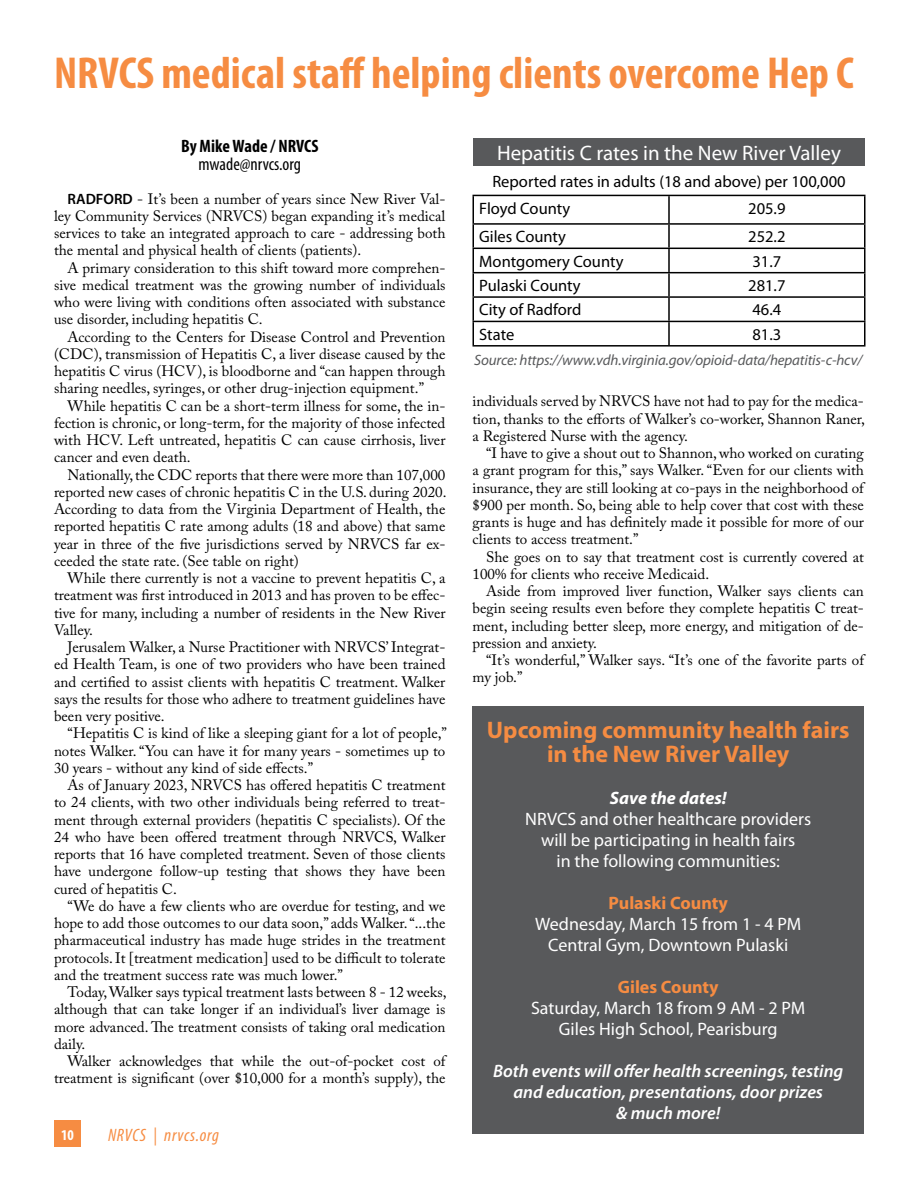
<style>
.page{position:relative;width:918px;height:1188px;background:#fff}
.page>*{position:absolute;margin:0;border:0;box-sizing:border-box;transform-origin:0 0}
.t1{font:700 condensed 45px "Myriad Pro";color:#f68c42}
.t2{font:700 24px/24px "Myriad Pro";color:#f68c42;text-align:center}
.t3{font:21px "Myriad Pro";color:#fff}
.t4{font:18px/21px "Myriad Pro";color:#fff;text-align:center}
.t5{font:italic 600 18px/21px "Myriad Pro";color:#fff;text-align:center}
.t6{font:700 18px "Myriad Pro";color:#f68c42}
.t7{font:700 condensed 18px "Myriad Pro";color:#000}
.t8{font:italic condensed 18px "Myriad Pro";letter-spacing:.04em;color:#f68c42}
.t9{font:condensed 18px "Myriad Pro";color:#000}
.t10{font:italic 700 18px "Myriad Pro";color:#fff}
.t11{font:16.5px/26.8px "Myriad Pro";color:#000}
.t12{font:15px/17.2px "Adobe Caslon Pro";color:#000;text-align:justify}
.t13{font:italic 15px "Myriad Pro";letter-spacing:-.01em;color:#58595b}
.t14{font:700 condensed 15px "Myriad Pro";color:#fff}
.s1{font-family:"Myriad Pro";font-weight:600}
</style>
<div class="page">
<div style="left:54px;top:1120px;width:27px;height:28px;background:#f68c42"></div>
<div style="left:472px;top:706px;width:392px;height:428px;background:#58595b"></div>
<div style="left:473px;top:138px;width:392px;height:28px;background:#58595b"></div>
<hr style="left:668px;top:196px;width:2px;height:27px;background:#000">
<hr style="left:472px;top:223px;width:197px;height:2px;background:#000">
<hr style="left:472px;top:225px;width:2px;height:23px;background:#000">
<hr style="left:669px;top:223px;width:197px;height:2px;background:#000">
<hr style="left:668px;top:225px;width:2px;height:23px;background:#000">
<hr style="left:864px;top:225px;width:2px;height:23px;background:#000">
<hr style="left:472px;top:248px;width:197px;height:1px;background:#000">
<hr style="left:472px;top:249px;width:2px;height:23px;background:#000">
<hr style="left:669px;top:248px;width:197px;height:1px;background:#000">
<hr style="left:668px;top:249px;width:2px;height:23px;background:#000">
<hr style="left:864px;top:249px;width:2px;height:23px;background:#000">
<hr style="left:472px;top:272px;width:197px;height:1px;background:#000">
<hr style="left:472px;top:273px;width:2px;height:23px;background:#000">
<hr style="left:669px;top:272px;width:197px;height:1px;background:#000">
<hr style="left:668px;top:273px;width:2px;height:23px;background:#000">
<hr style="left:864px;top:273px;width:2px;height:23px;background:#000">
<hr style="left:472px;top:296px;width:197px;height:2px;background:#000">
<hr style="left:472px;top:298px;width:2px;height:23px;background:#000">
<hr style="left:669px;top:296px;width:197px;height:2px;background:#000">
<hr style="left:668px;top:298px;width:2px;height:23px;background:#000">
<hr style="left:864px;top:298px;width:2px;height:23px;background:#000">
<hr style="left:472px;top:321px;width:197px;height:1px;background:#000">
<hr style="left:472px;top:322px;width:2px;height:23px;background:#000">
<hr style="left:669px;top:321px;width:197px;height:1px;background:#000">
<hr style="left:668px;top:322px;width:2px;height:23px;background:#000">
<hr style="left:864px;top:322px;width:2px;height:23px;background:#000">
<hr style="left:472px;top:345px;width:197px;height:2px;background:#000">
<hr style="left:669px;top:345px;width:197px;height:2px;background:#000">
<hr style="left:472px;top:195px;width:197px;height:1px;background:#000">
<hr style="left:472px;top:196px;width:2px;height:27px;background:#000">
<hr style="left:669px;top:195px;width:197px;height:1px;background:#000">
<hr style="left:864px;top:196px;width:2px;height:27px;background:#000">
<h1 class="t1" style="left:54px;top:45px;width:802px">NRVCS medical staff helping clients overcome Hep C</h1>
<p class="t7" style="left:181px;top:135px;width:139px">By Mike Wade / NRVCS</p>
<p class="t9" style="left:199px;top:153px;width:104px">mwade@nrvcs.org</p>
<p class="t12" style="left:54px;top:190px;width:393px;text-indent:14px"><span class="s1">RADFORD</span> - It’s been a number of years since New River Val&shy;ley Community Services (NRVCS) began expanding it’s medical services to take an integrated approach to care - addressing both the mental and physical health of clients (patients).</p>
<p class="t12" style="left:54px;top:259px;width:393px;text-indent:14px">A primary consideration to this shift toward more comprehen&shy;sive medical treatment was the growing number of individuals who were living with conditions often associated with substance use disorder, including hepatitis C.</p>
<p class="t12" style="left:54px;top:328px;width:393px;text-indent:14px">According to the Centers for Disease Control and Prevention (CDC), transmission of Hepatitis C, a liver disease caused by the hepatitis C virus (HCV), is bloodborne and “can happen through sharing needles, syringes, or other drug-injection equipment.”</p>
<p class="t12" style="left:54px;top:397px;width:393px;text-indent:14px">While hepatitis C can be a short-term illness for some, the in&shy;fection is chronic, or long-term, for the majority of those infected with HCV. Left untreated, hepatitis C can cause cirrhosis, liver cancer and even death.</p>
<p class="t12" style="left:54px;top:466px;width:394px;text-indent:14px">Nationally, the CDC reports that there were more than 107,000 reported new cases of chronic hepatitis C in the U.S. during 2020.<br>According to data from the Virginia Department of Health, the reported hepatitis C rate among adults (18 and above) that same year in three of the five jurisdictions served by NRVCS far ex&shy;ceeded the state rate. (See table on right)</p>
<p class="t12" style="left:54px;top:569px;width:393px;text-indent:14px">While there currently is not a vaccine to prevent hepatitis C, a treatment was first introduced in 2013 and has proven to be effec&shy;tive for many, including a number of residents in the New River Valley.</p>
<p class="t12" style="left:54px;top:638px;width:393px;text-indent:14px">Jerusalem Walker, a Nurse Practitioner with NRVCS’ Integrat&shy;ed Health Team, is one of two providers who have been trained and certified to assist clients with hepatitis C treatment. Walker says the results for those who adhere to treatment guidelines have been very positive.</p>
<p class="t12" style="left:54px;top:725px;width:394px;text-indent:14px">“Hepatitis C is kind of like a sleeping giant for a lot of people,” notes Walker. “You can have it for many years - sometimes up to 30 years - without any kind of side effects.”</p>
<p class="t12" style="left:54px;top:776px;width:393px;text-indent:14px">As of January 2023, NRVCS has offered hepatitis C treatment to 24 clients, with two other individuals being referred to treat&shy;ment through external providers (hepatitis C specialists). Of the 24 who have been offered treatment through NRVCS, Walker reports that 16 have completed treatment. Seven of those clients have undergone follow-up testing that shows they have been cured of hepatitis C.</p>
<p class="t12" style="left:54px;top:897px;width:393px;text-indent:14px">“We do have a few clients who are overdue for testing, and we hope to add those outcomes to our data soon,” adds Walker. “...the pharmaceutical industry has made huge strides in the treatment protocols. It [treatment medication] used to be difficult to tolerate and the treatment success rate was much lower.”</p>
<p class="t12" style="left:54px;top:983px;width:394px;text-indent:14px">Today, Walker says typical treatment lasts between 8 - 12 weeks, although that can take longer if an individual’s liver damage is more advanced. The treatment consists of taking oral medication daily.</p>
<p class="t12" style="left:54px;top:1052px;width:393px;text-align:right">Walker acknowledges that while the out-of-pocket cost of treatment is significant (over $10,000 for a month’s supply), the</p>
<p class="t14" style="left:61px;top:1125px;width:14px">10</p>
<p class="t8" style="left:108px;top:1124px;width:112px">NRVCS | nrvcs.org</p>
<h3 class="t3" style="left:497px;top:140px;width:345px">Hepatitis C rates in the New River Valley</h3>
<p class="t11" style="left:479px;top:168px;width:368px;text-indent:13px">Reported rates in adults (18 and above) per 100,000<br>Floyd County</p>
<p class="t11" style="left:748px;top:195px;width:39px">205.9</p>
<p class="t11" style="left:479px;top:223px;width:88px">Giles County</p>
<p class="t11" style="left:748px;top:223px;width:39px">252.2</p>
<p class="t11" style="left:479px;top:247px;width:146px">Montgomery County</p>
<p class="t11" style="left:752px;top:247px;width:30px">31.7</p>
<p class="t11" style="left:479px;top:272px;width:103px">Pulaski County</p>
<p class="t11" style="left:748px;top:272px;width:39px">281.7</p>
<p class="t11" style="left:479px;top:296px;width:104px">City of Radford</p>
<p class="t11" style="left:752px;top:296px;width:30px">46.4</p>
<p class="t11" style="left:479px;top:321px;width:37px">State</p>
<p class="t11" style="left:752px;top:321px;width:30px">81.3</p>
<p class="t13" style="left:474px;top:351px;width:390px">Source: https://www.vdh.virginia.gov/opioid-data/hepatitis-c-hcv/</p>
<p class="t12" style="left:473px;top:393px;width:394px">individuals served by NRVCS have not had to pay for the medica&shy;tion, thanks to the efforts of Walker’s co-worker, Shannon Raner, a Registered Nurse with the agency.</p>
<p class="t12" style="left:473px;top:444px;width:393px;text-indent:14px">“I have to give a shout out to Shannon, who worked on curating a grant program for this,” says Walker. “Even for our clients with insurance, they are still looking at co-pays in the neighborhood of $900 per month. So, being able to help cover that cost with these grants is huge and has definitely made it possible for more of our clients to access treatment.”</p>
<p class="t12" style="left:473px;top:548px;width:393px;text-indent:14px">She goes on to say that treatment cost is currently covered at<br>100% for clients who receive Medicaid.</p>
<p class="t12" style="left:473px;top:582px;width:393px;text-indent:14px">Aside from improved liver function, Walker says clients can begin seeing results even before they complete hepatitis C treat&shy;ment, including better sleep, more energy, and mitigation of de&shy;pression and anxiety.</p>
<p class="t12" style="left:473px;top:651px;width:393px;text-indent:14px">“It’s wonderful,” Walker says. “It’s one of the favorite parts of my job.”</p>
<h2 class="t2" style="left:487px;top:717px;width:364px">Upcoming community health fairs in the New River Valley</h2>
<p class="t10" style="left:610px;top:787px;width:119px">Save the dates!</p>
<p class="t4" style="left:525px;top:809px;width:288px">NRVCS and other healthcare providers will be participating in health fairs<br>in the following communities:</p>
<p class="t6" style="left:609px;top:892px;width:121px">Pulaski County</p>
<p class="t4" style="left:535px;top:914px;width:268px">Wednesday, March 15 from 1 - 4 PM<br>Central Gym, Downtown Pulaski</p>
<p class="t6" style="left:618px;top:976px;width:102px">Giles County</p>
<p class="t4" style="left:531px;top:998px;width:276px">Saturday, March 18 from 9 AM - 2 PM<br>Giles High School, Pearisburg</p>
<p class="t5" style="left:493px;top:1060px;width:352px">Both events will offer health screenings, testing and education, presentations, door prizes<br>&amp; much more!</p>
</div>
